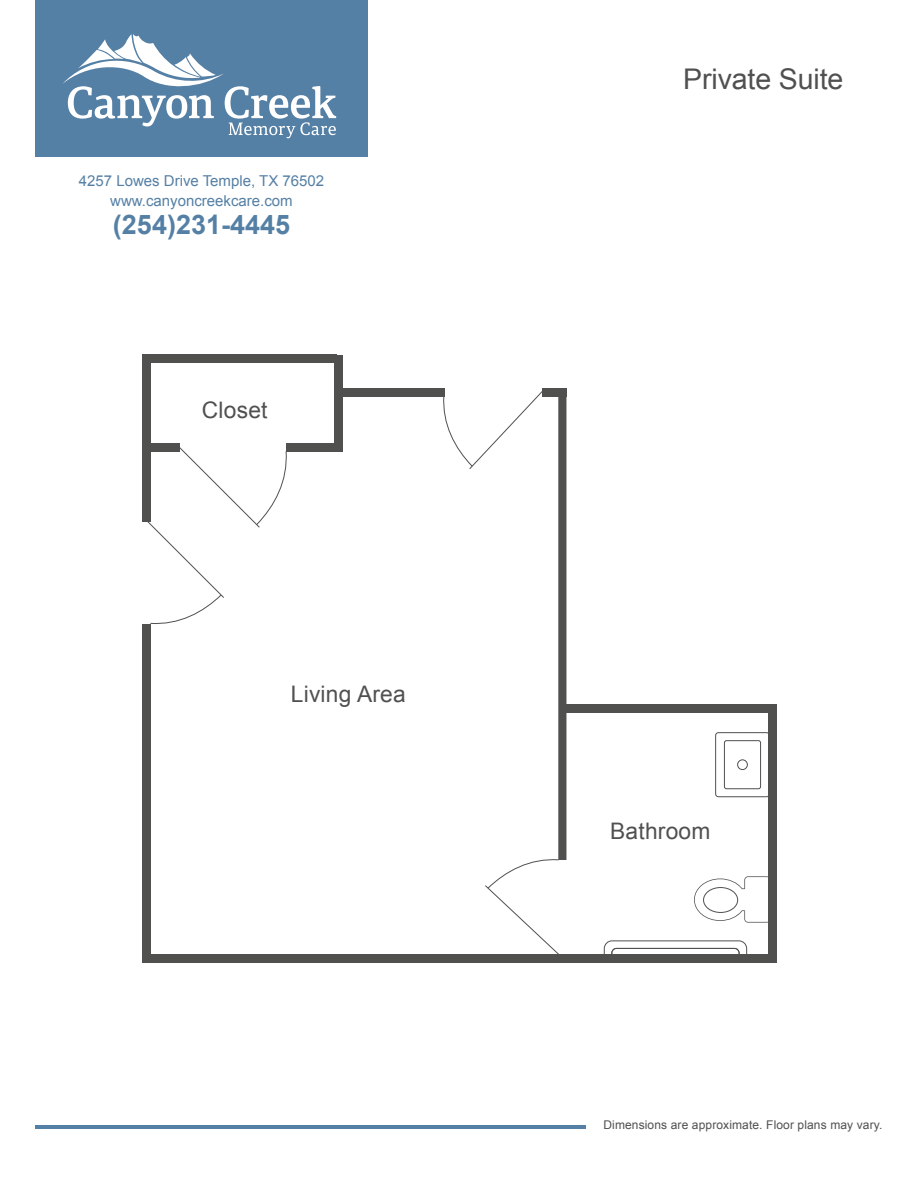
<style>
.page{position:relative;width:918px;height:1188px;background:#fff}
.page>*{position:absolute;margin:0;border:0;box-sizing:border-box;transform-origin:0 0}
.t1{font:28.5px "Arial";letter-spacing:-.005em;color:#50504f}
.t2{font:700 27px "Arial";color:#5580a5}
.t3{font:22.8px "Arial";letter-spacing:.01em;color:#50504f}
.t4{font:15px/19.5px "Arial";color:#5580a5;text-align:center}
.t5{font:12px "Arial";letter-spacing:.01em;color:#50504f}
</style>
<div class="page">
<div style="left:715px;top:732px;width:55px;height:65px;border:1px solid #50504f;border-radius:3px"></div>
<div style="left:724px;top:740px;width:37px;height:49px;border:1px solid #50504f;border-radius:2px"></div>
<div style="left:737px;top:759px;width:11px;height:11px;border:1px solid #50504f;border-radius:50%"></div>
<svg style="left:694px;top:876px;width:74px;height:47px"></svg>
<div style="left:703px;top:887px;width:35px;height:26px;border:1px solid #50504f;border-radius:50%"></div>
<div style="left:560px;top:704px;width:215px;height:9px;background:#50504f"></div>
<div style="left:768px;top:704px;width:8px;height:254px;background:#50504f"></div>
<div style="left:143px;top:355px;width:194px;height:8px;background:#50504f"></div>
<div style="left:338px;top:388px;width:106px;height:8px;background:#50504f"></div>
<div style="left:542px;top:388px;width:24px;height:8px;background:#50504f"></div>
<div style="left:335px;top:355px;width:8px;height:97px;background:#50504f"></div>
<div style="left:143px;top:624px;width:8px;height:338px;background:#50504f"></div>
<div style="left:143px;top:356px;width:8px;height:166px;background:#50504f"></div>
<svg style="left:604px;top:940px;width:143px;height:14px"></svg>
<svg style="left:148px;top:389px;width:418px;height:471px"></svg>
<svg style="left:484px;top:858px;width:80px;height:96px"></svg>
<div style="left:144px;top:954px;width:632px;height:8px;background:#50504f"></div>
<hr style="left:35px;top:1126px;width:551px;height:3px;background:#5580a5">
<div style="left:35px;top:0;width:333px;height:156px;background:#5580a5"></div>
<svg style="left:63px;top:34px;width:273px;height:104px"></svg>
<p class="t4" style="left:79px;top:171px;width:247px">4257 Lowes Drive Temple, TX 76502 www.canyoncreekcare.com</p>
<h2 class="t2" style="left:113px;top:207px;width:179px">(254)231-4445</h2>
<h3 class="t3" style="left:202px;top:396px;width:67px">Closet</h3>
<h3 class="t3" style="left:291px;top:680px;width:116px">Living Area</h3>
<h1 class="t1" style="left:683px;top:60px;width:162px">Private Suite</h1>
<h3 class="t3" style="left:610px;top:816px;width:102px">Bathroom</h3>
<p class="t5" style="left:603px;top:1117px;width:280px">Dimensions are approximate. Floor plans may vary.</p>
</div>
